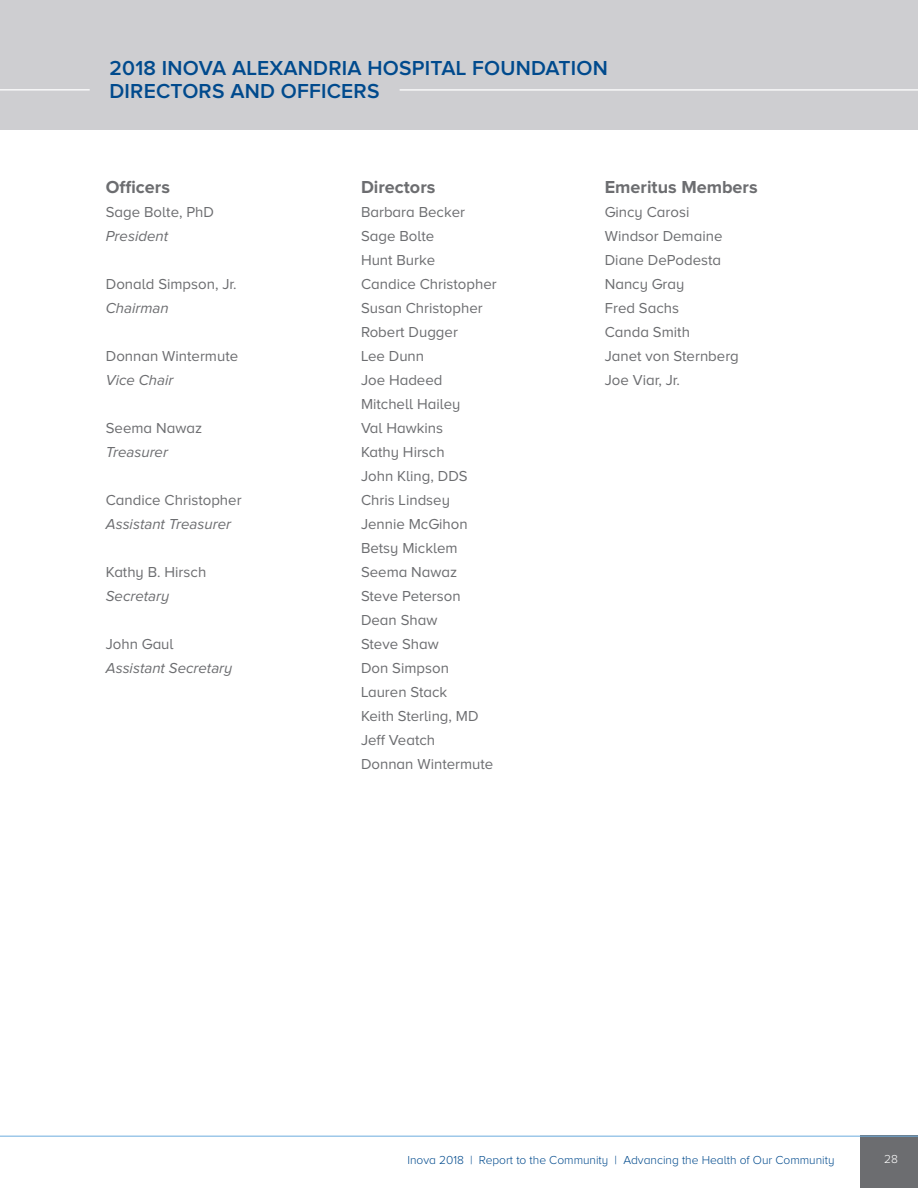
<style>
.page{position:relative;width:918px;height:1188px;background:#fff}
.page>*{position:absolute;margin:0;border:0;box-sizing:border-box;transform-origin:0 0}
.t1{font:600 21px "Proxima Nova A";letter-spacing:.01em;color:#004a8d}
.t2{font:700 18px "Proxima Nova A";color:#6c6d70}
.t3{font:15px "Proxima Nova A";color:#6c6d70}
.t4{font:italic 15px "Proxima Nova A";color:#6c6d70}
.t5{font:300 12px "Proxima Nova A";color:#004a8d}
.t6{font:300 12px "Proxima Nova A";color:#fff}
</style>
<div class="page">
<div style="left:860px;top:1136px;width:58px;height:52px;background:#6c6d70"></div>
<hr style="left:0;top:1136px;width:918px;height:1px;background:#6caddf">
<div style="left:0;top:0;width:918px;height:129px;background:#ceced1"></div>
<hr style="left:0;top:89px;width:90px;height:2px;background:#fff">
<hr style="left:400px;top:89px;width:518px;height:2px;background:#fff">
<p class="t1" style="left:110px;top:56px;width:500px">2018 INOVA ALEXANDRIA HOSPITAL FOUNDATION</p>
<p class="t1" style="left:110px;top:79px;width:272px">DIRECTORS AND OFFICERS</p>
<p class="t2" style="left:106px;top:177px;width:66px">Officers</p>
<p class="t3" style="left:106px;top:204px;width:110px">Sage Bolte, PhD</p>
<p class="t4" style="left:106px;top:228px;width:64px">President</p>
<p class="t3" style="left:106px;top:276px;width:132px">Donald Simpson, Jr.</p>
<p class="t4" style="left:106px;top:300px;width:64px">Chairman</p>
<p class="t3" style="left:106px;top:348px;width:134px">Donnan Wintermute</p>
<p class="t4" style="left:106px;top:372px;width:69px">Vice Chair</p>
<p class="t3" style="left:106px;top:420px;width:98px">Seema Nawaz</p>
<p class="t4" style="left:106px;top:444px;width:64px">Treasurer</p>
<p class="t3" style="left:106px;top:492px;width:137px">Candice Christopher</p>
<p class="t4" style="left:106px;top:516px;width:127px">Assistant Treasurer</p>
<p class="t3" style="left:106px;top:564px;width:102px">Kathy B. Hirsch</p>
<p class="t4" style="left:106px;top:588px;width:65px">Secretary</p>
<p class="t3" style="left:106px;top:636px;width:69px">John Gaul</p>
<p class="t4" style="left:106px;top:660px;width:128px">Assistant Secretary</p>
<p class="t2" style="left:361px;top:177px;width:76px">Directors</p>
<p class="t3" style="left:361px;top:204px;width:106px">Barbara Becker</p>
<p class="t3" style="left:361px;top:228px;width:75px">Sage Bolte</p>
<p class="t3" style="left:361px;top:252px;width:76px">Hunt Burke</p>
<p class="t3" style="left:361px;top:276px;width:137px">Candice Christopher</p>
<p class="t3" style="left:361px;top:300px;width:123px">Susan Christopher</p>
<p class="t3" style="left:361px;top:324px;width:98px">Robert Dugger</p>
<p class="t3" style="left:361px;top:348px;width:65px">Lee Dunn</p>
<p class="t3" style="left:361px;top:372px;width:83px">Joe Hadeed</p>
<p class="t3" style="left:361px;top:396px;width:101px">Mitchell Hailey</p>
<p class="t3" style="left:361px;top:420px;width:84px">Val Hawkins</p>
<p class="t3" style="left:361px;top:444px;width:85px">Kathy Hirsch</p>
<p class="t3" style="left:361px;top:468px;width:108px">John Kling, DDS</p>
<p class="t3" style="left:361px;top:492px;width:90px">Chris Lindsey</p>
<p class="t3" style="left:361px;top:516px;width:108px">Jennie McGihon</p>
<p class="t3" style="left:361px;top:540px;width:98px">Betsy Micklem</p>
<p class="t3" style="left:361px;top:564px;width:98px">Seema Nawaz</p>
<p class="t3" style="left:361px;top:588px;width:101px">Steve Peterson</p>
<p class="t3" style="left:361px;top:612px;width:78px">Dean Shaw</p>
<p class="t3" style="left:361px;top:636px;width:79px">Steve Shaw</p>
<p class="t3" style="left:361px;top:660px;width:89px">Don Simpson</p>
<p class="t3" style="left:361px;top:684px;width:88px">Lauren Stack</p>
<p class="t3" style="left:361px;top:708px;width:119px">Keith Sterling, MD</p>
<p class="t3" style="left:361px;top:732px;width:76px">Jeff Veatch</p>
<p class="t3" style="left:361px;top:756px;width:134px">Donnan Wintermute</p>
<p class="t2" style="left:605px;top:177px;width:154px">Emeritus Members</p>
<p class="t3" style="left:605px;top:204px;width:86px">Gincy Carosi</p>
<p class="t3" style="left:605px;top:228px;width:119px">Windsor Demaine</p>
<p class="t3" style="left:605px;top:252px;width:118px">Diane DePodesta</p>
<p class="t3" style="left:605px;top:276px;width:81px">Nancy Gray</p>
<p class="t3" style="left:605px;top:300px;width:76px">Fred Sachs</p>
<p class="t3" style="left:605px;top:324px;width:87px">Canda Smith</p>
<p class="t3" style="left:605px;top:348px;width:136px">Janet von Sternberg</p>
<p class="t3" style="left:605px;top:372px;width:77px">Joe Viar, Jr.</p>
<p class="t5" style="left:407px;top:1153px;width:429px">Inova 2018 | Report to the Community | Advancing the Health of Our Community</p>
<p class="t6" style="left:884px;top:1153px;width:15px">28</p>
</div>
